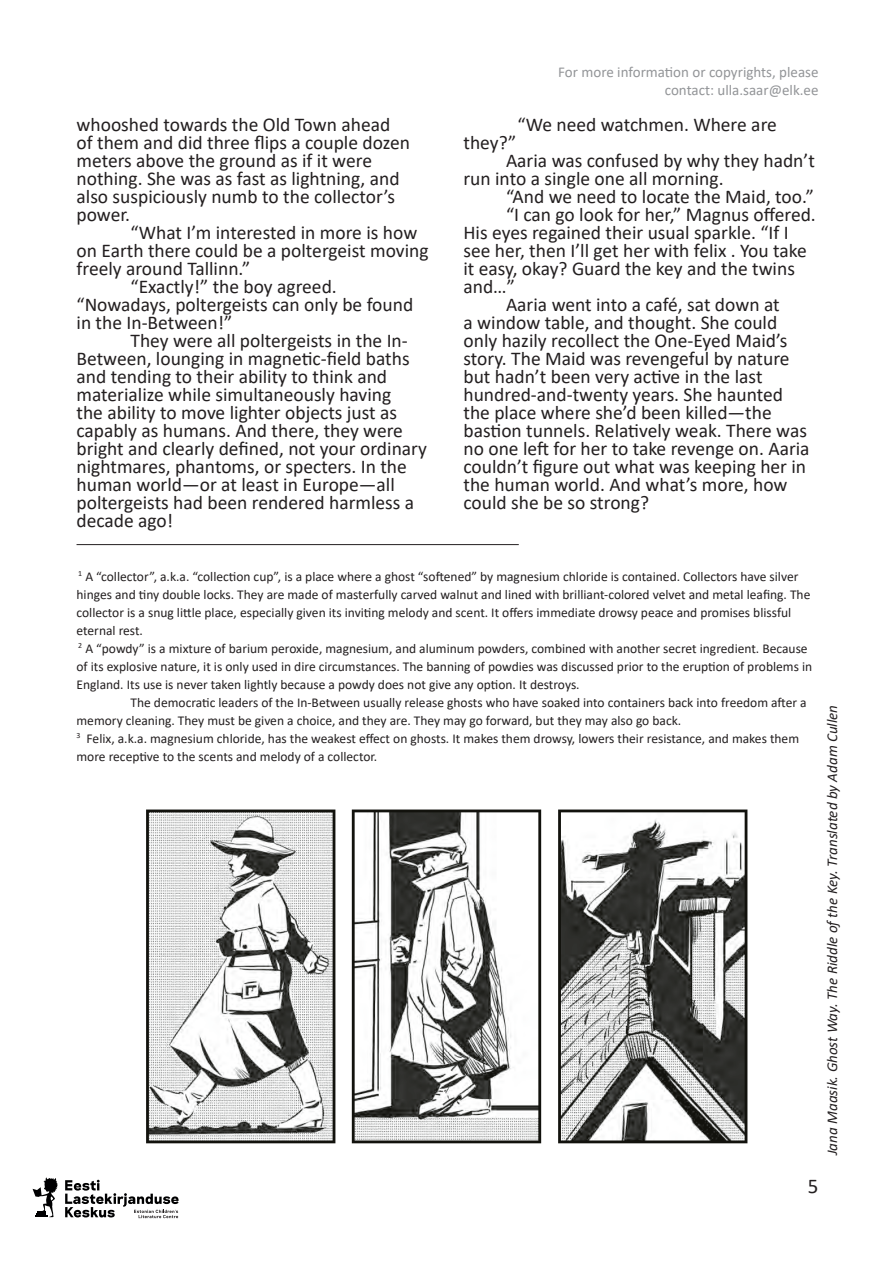
<style>
.page{position:relative;width:893px;height:1263px;background:#fff}
.page>*{position:absolute;margin:0;border:0;box-sizing:border-box;transform-origin:0 0}
.t1{font:21px "Calibri";color:#231f20}
.Sisutekst{font:19.5px/18px "Calibri";color:#231f20}
.t2{font:15px/18px "Calibri";color:#939598;text-align:right}
.t3{font:italic 15px "Calibri";color:#231f20}
.t4{font:13.5px/18px "Calibri";color:#231f20}
</style>
<div class="page">
<svg style="left:65px;top:1180px;width:114px;height:38px"></svg>
<svg style="left:33px;top:1177px;width:25px;height:40px"></svg>
<img style="left:146px;top:809px;width:602px;height:335px">
<hr style="left:77px;top:544px;width:442px;height:1px;background:#231f20">
<p class="Sisutekst" style="left:77px;top:115px;width:335px">whooshed towards the Old Town ahead of them and did three flips a couple dozen meters above the ground as if it were nothing. She was as fast as lightning, and also suspiciously numb to the collector’s power.</p>
<p class="Sisutekst" style="left:77px;top:223px;width:354px;text-indent:54px">“What I’m interested in more is how on Earth there could be a poltergeist moving freely around Tallinn.”</p>
<p class="Sisutekst" style="left:77px;top:277px;width:338px;text-indent:54px">“Exactly!” the boy agreed. “Nowadays, poltergeists can only be found in the In-Between!”</p>
<p class="Sisutekst" style="left:77px;top:331px;width:352px;text-indent:54px">They were all poltergeists in the In-Between, lounging in magnetic-field baths and tending to their ability to think and materialize while simultaneously having<br>the ability to move lighter objects just as capably as humans. And there, they were bright and clearly defined, not your ordinary nightmares, phantoms, or specters. In the human world—or at least in Europe—all poltergeists had been rendered harmless a decade ago!</p>
<p class="t2" style="left:558px;top:62px;width:262px">For more information or copyrights, please contact: ulla.saar@elk.ee</p>
<p class="Sisutekst" style="left:517px;top:115px;width:261px">“We need watchmen. Where are</p>
<p class="Sisutekst" style="left:463px;top:133px;width:54px">they?”</p>
<p class="Sisutekst" style="left:463px;top:151px;width:353px;text-indent:43px">Aaria was confused by why they hadn’t run into a single one all morning.</p>
<p class="Sisutekst" style="left:506px;top:187px;width:309px">“And we need to locate the Maid, too.”</p>
<p class="Sisutekst" style="left:463px;top:205px;width:354px;text-indent:43px">“I can go look for her,” Magnus offered.<br>His eyes regained their usual sparkle. “If I see her, then I’ll get her with felix . You take it easy, okay? Guard the key and the twins and…”</p>
<p class="Sisutekst" style="left:463px;top:295px;width:348px;text-indent:43px">Aaria went into a café, sat down at<br>a window table, and thought. She could only hazily recollect the One-Eyed Maid’s story. The Maid was revengeful by nature but hadn’t been very active in the last hundred-and-twenty years. She haunted the place where she’d been killed—the bastion tunnels. Relatively weak. There was no one left for her to take revenge on. Aaria couldn’t figure out what was keeping her in the human world. And what’s more, how could she be so strong?</p>
<p class="t4" style="left:77px;top:567px;width:735px"><sup>1</sup> A “collector”, a.k.a. “collection cup”, is a place where a ghost “softened” by magnesium chloride is contained. Collectors have silver hinges and tiny double locks. They are made of masterfully carved walnut and lined with brilliant-colored velvet and metal leafing. The collector is a snug little place, especially given its inviting melody and scent. It offers immediate drowsy peace and promises blissful eternal rest.</p>
<p class="t4" style="left:77px;top:639px;width:737px"><sup>2</sup> A “powdy” is a mixture of barium peroxide, magnesium, and aluminum powders, combined with another secret ingredient. Because of its explosive nature, it is only used in dire circumstances. The banning of powdies was discussed prior to the eruption of problems in<br>England. Its use is never taken lightly because a powdy does not give any option. It destroys.</p>
<p class="t4" style="left:77px;top:693px;width:732px;text-indent:54px">The democratic leaders of the In-Between usually release ghosts who have soaked into containers back into freedom after a memory cleaning. They must be given a choice, and they are. They may go forward, but they may also go back.</p>
<p class="t4" style="left:77px;top:729px;width:724px"><sup>3</sup> Felix, a.k.a. magnesium chloride, has the weakest effect on ghosts. It makes them drowsy, lowers their resistance, and makes them more receptive to the scents and melody of a collector.</p>
<p class="t1" style="left:808px;top:1171px;width:12px">5</p>
<p class="t3" style="left:822px;top:1155px;width:452px;rotate:-90deg">Jana Maasik. Ghost Way. The Riddle ofthe Key. Translated by Adam Cullen</p>
</div>
